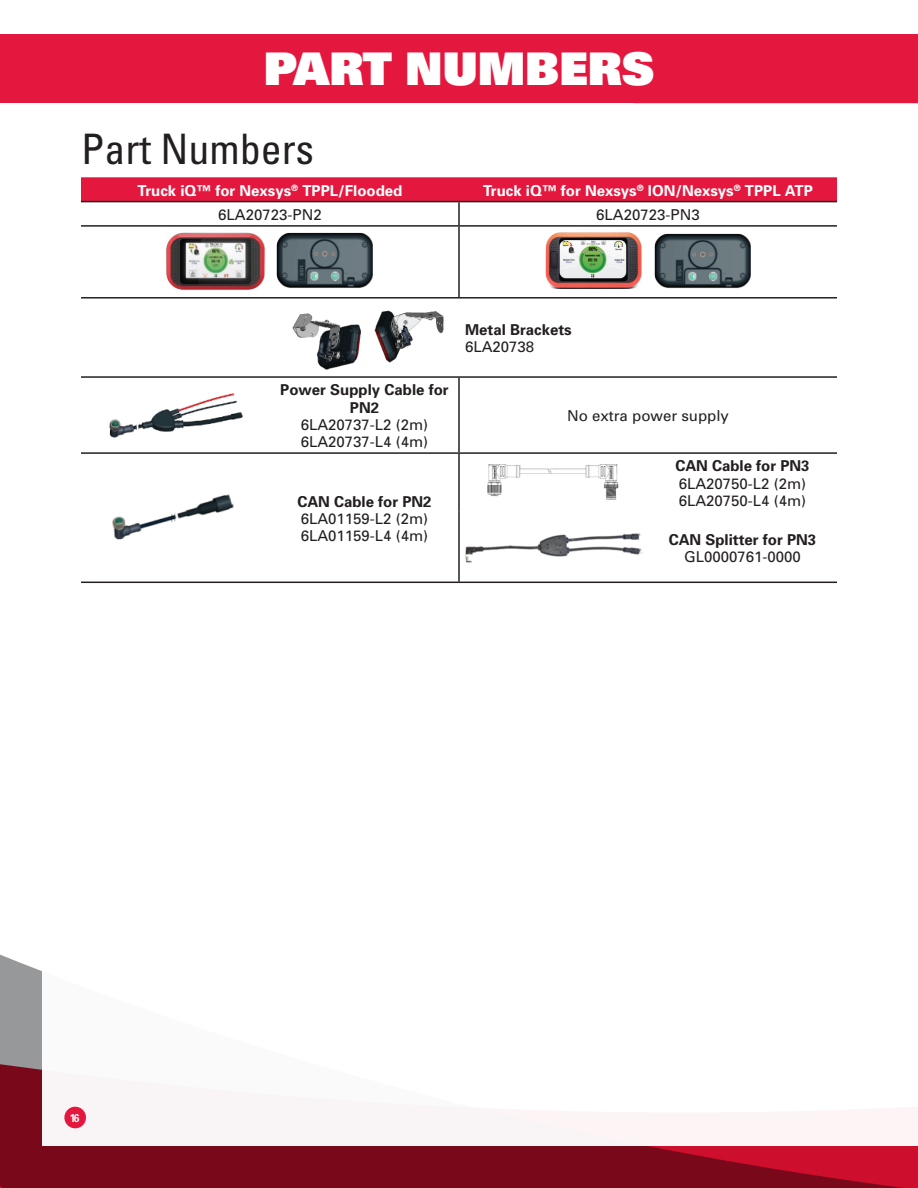
<style>
.page{position:relative;width:918px;height:1188px;background:#fff}
.page>*{position:absolute;margin:0;border:0;box-sizing:border-box;transform-origin:0 0}
.t1{font:900 45px "Univers";color:#fff}
.Labels{font:condensed 42px "Univers";color:#231f20}
.Labels-2{font:15px "Univers";color:#231f20}
.Labels-3{font:700 15px/17.2px "Univers";color:#231f20;text-align:center}
.Labels-4{font:700 15px "Univers";color:#fff}
.t2{font:700 11.25px "Univers";color:#fff;scale:.9 1}
</style>
<div class="page">
<svg style="left:0;top:954px;width:918px;height:234px;background:#88182b"></svg>
<div style="left:42px;top:857px;width:876px;height:289px;background:#fff"></div>
<div style="left:0;top:35px;width:918px;height:68px;background:#e4183e"></div>
<svg style="left:81px;top:177px;width:756px;height:24px;background:#e31b40"></svg>
<hr style="left:81px;top:201px;width:189px;height:1px;background:#231f20">
<hr style="left:270px;top:201px;width:189px;height:1px;background:#231f20">
<hr style="left:459px;top:201px;width:189px;height:1px;background:#231f20">
<hr style="left:648px;top:201px;width:189px;height:1px;background:#231f20">
<hr style="left:81px;top:225px;width:189px;height:2px;background:#231f20">
<hr style="left:270px;top:225px;width:189px;height:2px;background:#231f20">
<hr style="left:459px;top:225px;width:189px;height:2px;background:#231f20">
<hr style="left:648px;top:225px;width:189px;height:2px;background:#231f20">
<hr style="left:81px;top:297px;width:189px;height:2px;background:#231f20">
<hr style="left:270px;top:297px;width:189px;height:2px;background:#231f20">
<hr style="left:459px;top:297px;width:189px;height:2px;background:#231f20">
<hr style="left:648px;top:297px;width:189px;height:2px;background:#231f20">
<hr style="left:81px;top:376px;width:189px;height:2px;background:#231f20">
<hr style="left:270px;top:376px;width:189px;height:2px;background:#231f20">
<hr style="left:459px;top:376px;width:189px;height:2px;background:#231f20">
<hr style="left:648px;top:376px;width:189px;height:2px;background:#231f20">
<hr style="left:81px;top:452px;width:189px;height:2px;background:#231f20">
<hr style="left:270px;top:452px;width:189px;height:2px;background:#231f20">
<hr style="left:459px;top:452px;width:189px;height:2px;background:#231f20">
<hr style="left:648px;top:452px;width:189px;height:2px;background:#231f20">
<hr style="left:81px;top:582px;width:189px;height:1px;background:#231f20">
<hr style="left:270px;top:582px;width:189px;height:1px;background:#231f20">
<hr style="left:459px;top:582px;width:189px;height:1px;background:#231f20">
<hr style="left:648px;top:582px;width:189px;height:1px;background:#231f20">
<hr style="left:458px;top:202px;width:2px;height:23px;background:#231f20">
<hr style="left:458px;top:227px;width:2px;height:70px;background:#231f20">
<hr style="left:458px;top:378px;width:2px;height:74px;background:#231f20">
<hr style="left:458px;top:454px;width:2px;height:58px;background:#231f20">
<hr style="left:458px;top:512px;width:2px;height:70px;background:#231f20">
<img style="left:166px;top:233px;width:100px;height:57px">
<img style="left:276px;top:233px;width:97px;height:55px">
<img style="left:545px;top:232px;width:97px;height:57px">
<img style="left:655px;top:233px;width:96px;height:56px">
<img style="left:292px;top:310px;width:152px;height:60px">
<img style="left:109px;top:393px;width:134px;height:45px">
<img style="left:112px;top:494px;width:122px;height:46px">
<img style="left:487px;top:464px;width:132px;height:36px">
<img style="left:464px;top:533px;width:178px;height:30px">
<div style="left:64px;top:1107px;width:22px;height:21px;background:#e4183e;border-radius:50%"></div>
<p class="t1" style="left:264px;top:39px;width:392px">PART NUMBERS</p>
<p class="Labels" style="left:81px;top:122px;width:235px">Part Numbers</p>
<p class="Labels-4" style="left:138px;top:181px;width:266px">Truck iQ™ for Nexsys<sup>®</sup> TPPL/Flooded</p>
<p class="Labels-4" style="left:483px;top:181px;width:331px">Truck iQ™ for Nexsys<sup>®</sup> ION/Nexsys<sup>®</sup> TPPL ATP</p>
<p class="Labels-2" style="left:218px;top:205px;width:105px">6LA20723-PN2</p>
<p class="Labels-2" style="left:596px;top:205px;width:105px">6LA20723-PN3</p>
<p class="Labels-3" style="left:280px;top:381px;width:170px">Power Supply Cable for<br>PN2</p>
<p class="Labels-2" style="left:301px;top:415px;width:129px">6LA20737-L2 (2m)</p>
<p class="Labels-2" style="left:301px;top:432px;width:129px">6LA20737-L4 (4m)</p>
<p class="Labels-3" style="left:297px;top:492px;width:136px">CAN Cable for PN2</p>
<p class="Labels-2" style="left:301px;top:509px;width:129px">6LA01159-L2 (2m)</p>
<p class="Labels-2" style="left:301px;top:526px;width:129px">6LA01159-L4 (4m)</p>
<p class="Labels-3" style="left:465px;top:320px;width:108px">Metal Brackets</p>
<p class="Labels-2" style="left:465px;top:338px;width:71px">6LA20738</p>
<p class="Labels-2" style="left:567px;top:406px;width:163px">No extra power supply</p>
<p class="Labels-3" style="left:675px;top:457px;width:136px">CAN Cable for PN3</p>
<p class="Labels-2" style="left:679px;top:474px;width:129px">6LA20750-L2 (2m)</p>
<p class="Labels-2" style="left:679px;top:491px;width:129px">6LA20750-L4 (4m)</p>
<p class="Labels-3" style="left:669px;top:530px;width:149px">CAN Splitter for PN3</p>
<p class="Labels-2" style="left:684px;top:547px;width:118px">GL0000761-0000</p>
<p class="t2" style="left:70px;top:1111px;width:12px">16</p>
</div>
